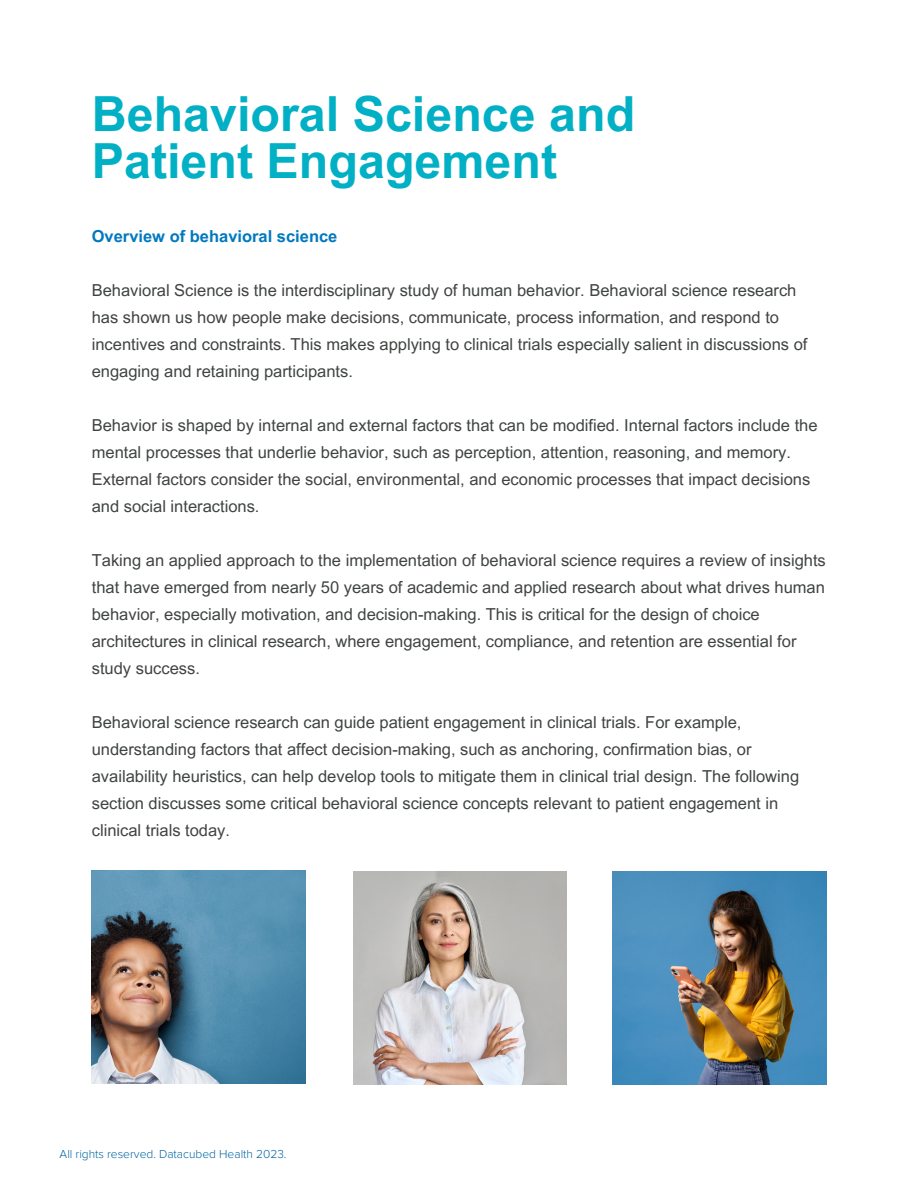
<style>
.page{position:relative;width:918px;height:1188px;background:#fff}
.page>*{position:absolute;margin:0;border:0;box-sizing:border-box;transform-origin:0 0}
.t1{font:700 48.45px/47.2px "Arial MT Pro";color:#01b0c5}
.t2{font:16.5px/27px "Arial MT Pro";color:#3f4440}
.t3{font:700 16.5px "Arial MT Pro";color:#0078c0}
.t4{font:300 12px "Proxima Nova";color:#0065a1}
</style>
<div class="page">
<img style="left:92px;top:871px;width:213px;height:213px">
<img style="left:613px;top:872px;width:213px;height:213px">
<img style="left:353px;top:872px;width:213px;height:213px">
<h1 class="t1" style="left:92px;top:96px;width:545px">Behavioral Science and<br>Patient Engagement</h1>
<p class="t3" style="left:92px;top:231px;width:247px">Overview of behavioral science</p>
<p class="t2" style="left:92px;top:279px;width:717px">Behavioral Science is the interdisciplinary study of human behavior. Behavioral science research has shown us how people make decisions, communicate, process information, and respond to incentives and constraints. This makes applying to clinical trials especially salient in discussions of engaging and retaining participants.</p>
<p class="t2" style="left:92px;top:414px;width:727px">Behavior is shaped by internal and external factors that can be modified. Internal factors include the mental processes that underlie behavior, such as perception, attention, reasoning, and memory.<br>External factors consider the social, environmental, and economic processes that impact decisions and social interactions.</p>
<p class="t2" style="left:92px;top:549px;width:736px">Taking an applied approach to the implementation of behavioral science requires a review of insights that have emerged from nearly 50 years of academic and applied research about what drives human behavior, especially motivation, and decision-making. This is critical for the design of choice architectures in clinical research, where engagement, compliance, and retention are essential for study success.</p>
<p class="t2" style="left:92px;top:711px;width:709px">Behavioral science research can guide patient engagement in clinical trials. For example, understanding factors that affect decision-making, such as anchoring, confirmation bias, or availability heuristics, can help develop tools to mitigate them in clinical trial design. The following section discusses some critical behavioral science concepts relevant to patient engagement in clinical trials today.</p>
<p class="t4" style="left:60px;top:1147px;width:229px">All rights reserved. Datacubed Health 2023.</p>
</div>
